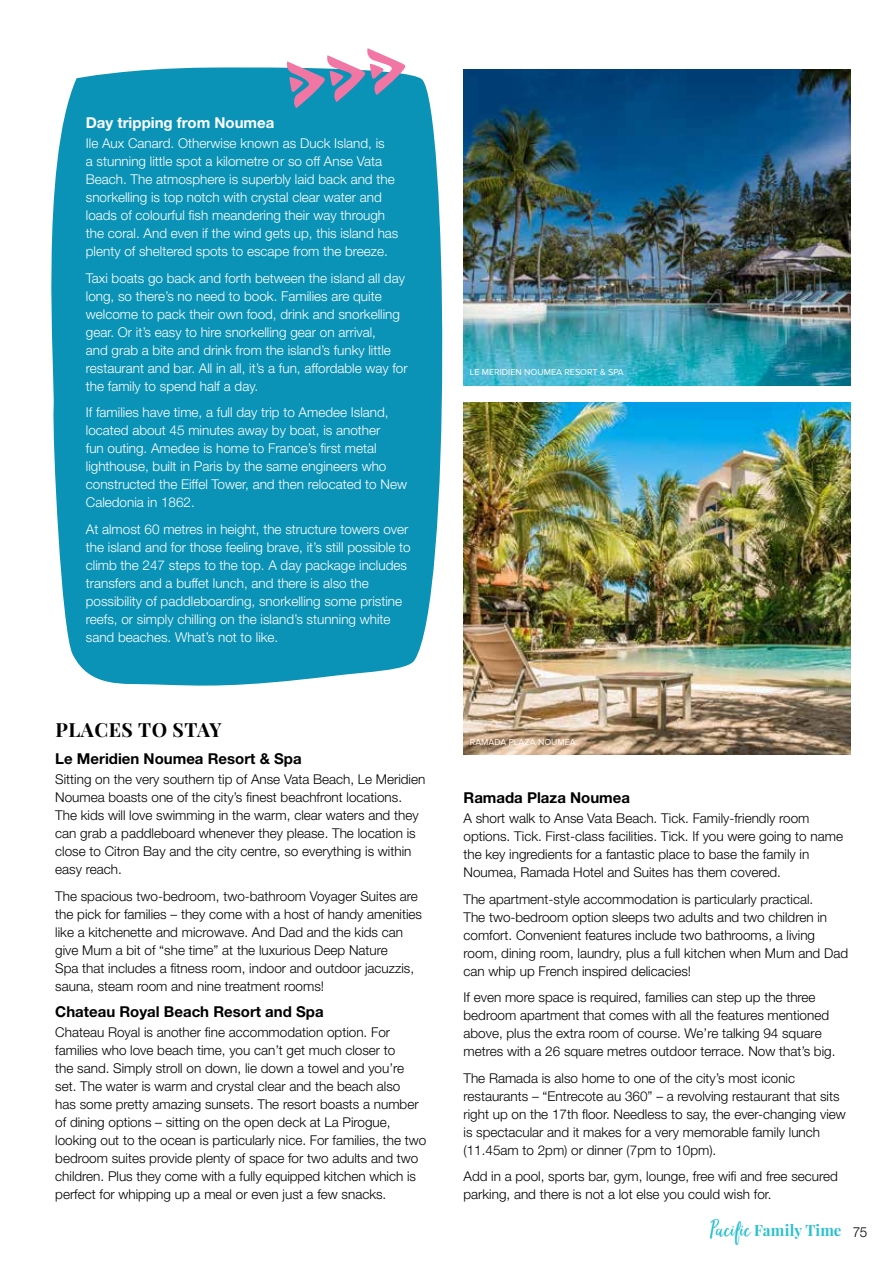
<style>
.page{position:relative;width:893px;height:1263px;background:#fff}
.page>*{position:absolute;margin:0;border:0;box-sizing:border-box;transform-origin:0 0}
.t1{font:700 19.5px "Playfair Display";letter-spacing:.03em;color:#000}
.t2{font:700 15.45px "Playfair Display";letter-spacing:.01em;color:#28c0d0}
.t3{font:700 15px "Helvetica Neue LT Std";color:#000}
.t4{font:700 15px "Helvetica Neue LT Std";color:#fff}
.t5{font:300 13.5px/18px "Helvetica Neue LT Std";color:#000}
.t6{font:300 13.5px/18px "Helvetica Neue LT Std";color:#fff}
.t7{font:9px "Proxima Nova";color:#fff}
.s1{font-family:"Hello Beautiful";font-weight:400;font-size:27.75px}
</style>
<div class="page">
<img style="left:463px;top:69px;width:387px;height:317px">
<img style="left:463px;top:402px;width:387px;height:352px">
<div style="left:51px;top:67px;width:392px;height:619px;background:#0a93b7"></div>
<svg style="left:286px;top:48px;width:120px;height:60px"></svg>
<p class="t4" style="left:86px;top:113px;width:190px">Day tripping from Noumea</p>
<p class="t6" style="left:86px;top:134px;width:314px">Ile Aux Canard. Otherwise known as Duck Island, is<br>a stunning little spot a kilometre or so off Anse Vata Beach. The atmosphere is superbly laid back and the snorkelling is top notch with crystal clear water and loads of colourful fish meandering their way through the coral. And even if the wind gets up, this island has plenty of sheltered spots to escape from the breeze.</p>
<p class="t6" style="left:86px;top:269px;width:323px">Taxi boats go back and forth between the island all day long, so there’s no need to book. Families are quite welcome to pack their own food, drink and snorkelling gear. Or it’s easy to hire snorkelling gear on arrival,<br>and grab a bite and drink from the island’s funky little restaurant and bar. All in all, it’s a fun, affordable way for the family to spend half a day.</p>
<p class="t6" style="left:86px;top:403px;width:323px">If families have time, a full day trip to Amedee Island, located about 45 minutes away by boat, is another<br>fun outing. Amedee is home to France’s first metal lighthouse, built in Paris by the same engineers who constructed the Eiffel Tower, and then relocated to New Caledonia in 1862.</p>
<p class="t6" style="left:86px;top:519px;width:326px">At almost 60 metres in height, the structure towers over the island and for those feeling brave, it’s still possible to climb the 247 steps to the top. A day package includes transfers and a buffet lunch, and there is also the possibility of paddleboarding, snorkelling some pristine reefs, or simply chilling on the island’s stunning white sand beaches. What’s not to like.</p>
<h1 class="t1" style="left:55px;top:718px;width:168px">PLACES TO STAY</h1>
<p class="t3" style="left:55px;top:749px;width:248px">Le Meridien Noumea Resort &amp; Spa</p>
<p class="t5" style="left:55px;top:770px;width:372px">Sitting on the very southern tip of Anse Vata Beach, Le Meridien Noumea boasts one of the city’s finest beachfront locations.<br>The kids will love swimming in the warm, clear waters and they can grab a paddleboard whenever they please. The location is close to Citron Bay and the city centre, so everything is within easy reach.</p>
<p class="t5" style="left:55px;top:886px;width:368px">The spacious two-bedroom, two-bathroom Voyager Suites are the pick for families – they come with a host of handy amenities like a kitchenette and microwave. And Dad and the kids can give Mum a bit of “she time” at the luxurious Deep Nature<br>Spa that includes a fitness room, indoor and outdoor jacuzzis, sauna, steam room and nine treatment rooms!</p>
<p class="t3" style="left:55px;top:1002px;width:270px">Chateau Royal Beach Resort and Spa</p>
<p class="t5" style="left:55px;top:1023px;width:373px">Chateau Royal is another fine accommodation option. For families who love beach time, you can’t get much closer to<br>the sand. Simply stroll on down, lie down a towel and you’re set. The water is warm and crystal clear and the beach also<br>has some pretty amazing sunsets. The resort boasts a number of dining options – sitting on the open deck at La Pirogue, looking out to the ocean is particularly nice. For families, the two bedroom suites provide plenty of space for two adults and two children. Plus they come with a fully equipped kitchen which is perfect for whipping up a meal or even just a few snacks.</p>
<p class="t7" style="left:470px;top:367px;width:155px">LE MERIDIEN NOUMEA RESORT &amp; SPA</p>
<p class="t7" style="left:470px;top:736px;width:107px">RAMADA PLAZA NOUMEA</p>
<p class="t3" style="left:463px;top:788px;width:168px">Ramada Plaza Noumea</p>
<p class="t5" style="left:463px;top:809px;width:381px">A short walk to Anse Vata Beach. Tick. Family-friendly room options. Tick. First-class facilities. Tick. If you were going to name the key ingredients for a fantastic place to base the family in Noumea, Ramada Hotel and Suites has them covered.</p>
<p class="t5" style="left:463px;top:889px;width:386px">The apartment-style accommodation is particularly practical.<br>The two-bedroom option sleeps two adults and two children in comfort. Convenient features include two bathrooms, a living room, dining room, laundry, plus a full kitchen when Mum and Dad can whip up French inspired delicacies!</p>
<p class="t5" style="left:463px;top:988px;width:373px">If even more space is required, families can step up the three bedroom apartment that comes with all the features mentioned above, plus the extra room of course. We’re talking 94 square metres with a 26 square metres outdoor terrace. Now that’s big.</p>
<p class="t5" style="left:463px;top:1068px;width:384px">The Ramada is also home to one of the city’s most iconic restaurants – “Entrecote au 360” – a revolving restaurant that sits right up on the 17th floor. Needless to say, the ever-changing view is spectacular and it makes for a very memorable family lunch (11.45am to 2pm) or dinner (7pm to 10pm).</p>
<p class="t5" style="left:463px;top:1167px;width:376px">Add in a pool, sports bar, gym, lounge, free wifi and free secured parking, and there is not a lot else you could wish for.</p>
<p class="t2" style="left:710px;top:1220px;width:159px"><span class="s1">Pacific</span> Family Time <sub>75</sub></p>
</div>
